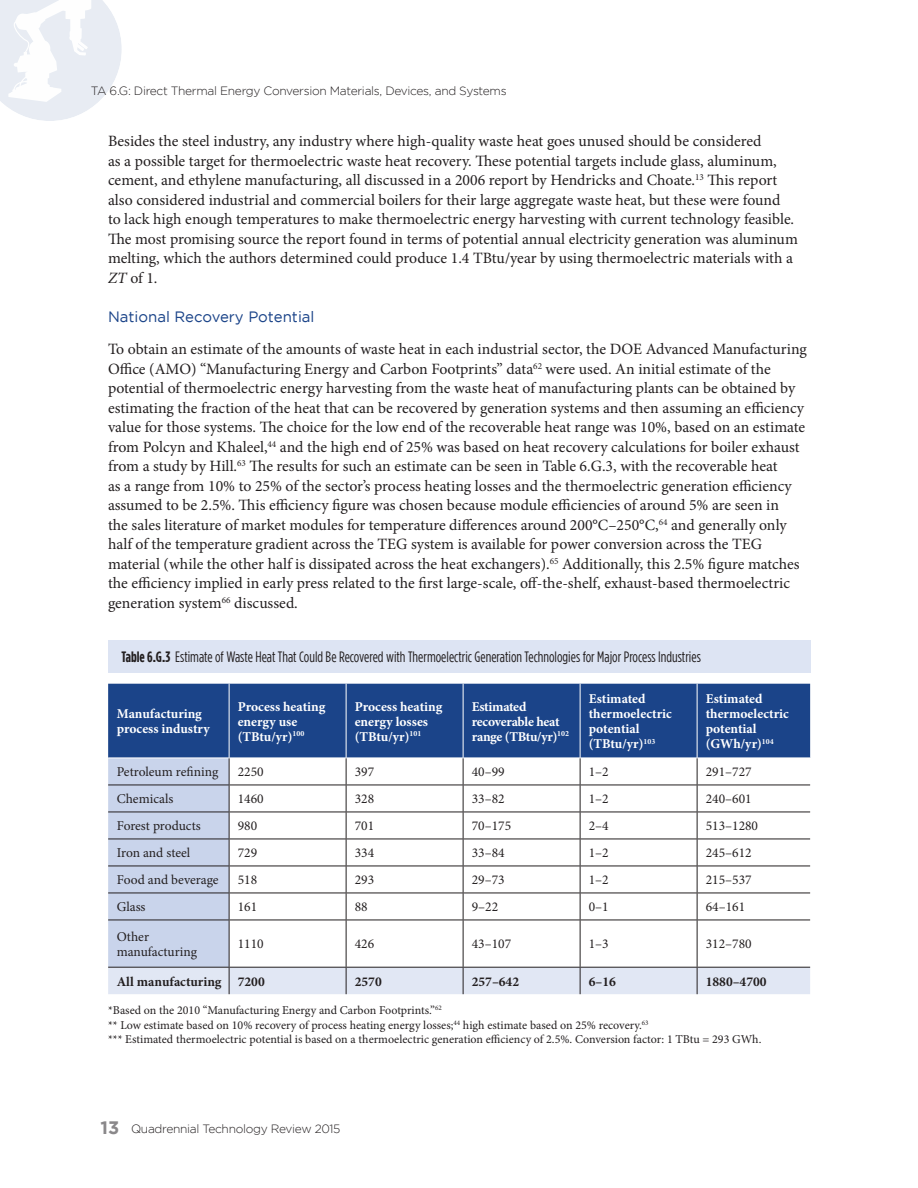
<style>
.page{position:relative;width:918px;height:1188px;background:#fff}
.page>*{position:absolute;margin:0;border:0;box-sizing:border-box;transform-origin:0 0}
.Body_Text{font:15.75px/19.5px "Minion Pro";color:#231f20}
.Figure_Text{font:15px "Gotham Condensed";color:#231f20}
.Header_Three{font:15px "Gotham";color:#1b4489}
.Table_-_body_text{font:13.5px/15px "Minion Pro";color:#231f20}
.Table_-_First_line{font:700 13.5px/15px "Minion Pro";color:#fff}
.Table_-_body_text-2{font:700 13.5px "Minion Pro";color:#231f20}
.Table_-_First_line-2{font:700 13.5px/15px "Minion Pro";letter-spacing:-.025em;color:#fff}
.Table_-_footers{font:12px "Minion Pro";color:#231f20}
.t1{font:300 12px "Gotham";letter-spacing:-.025em;color:#231f20}
.s1{font-style:italic}
.s2{font-weight:700}
.s3{font-weight:700;font-size:18px;color:#8a888a}
</style>
<div class="page">
<svg style="left:0;top:0;width:122px;height:121px"></svg>
<div style="left:108px;top:640px;width:702px;height:33px;background:#dde4f3"></div>
<div style="left:108px;top:684px;width:702px;height:74px;background:#1b4489"></div>
<hr style="left:229px;top:684px;width:1px;height:74px;background:#fff">
<hr style="left:346px;top:684px;width:1px;height:74px;background:#fff">
<hr style="left:463px;top:684px;width:1px;height:74px;background:#fff">
<hr style="left:580px;top:684px;width:1px;height:74px;background:#fff">
<hr style="left:697px;top:684px;width:1px;height:74px;background:#fff">
<svg style="left:108px;top:758px;width:702px;height:236px"></svg>
<p class="t1" style="left:91px;top:84px;width:417px">TA 6.G: Direct Thermal Energy Conversion Materials, Devices, and Systems</p>
<p class="Body_Text" style="left:108px;top:132px;width:691px">Besides the steel industry, any industry where high-quality waste heat goes unused should be considered<br>as a possible target for thermoelectric waste heat recovery. These potential targets include glass, aluminum, cement, and ethylene manufacturing, all discussed in a 2006 report by Hendricks and Choate.<sup>13</sup> This report also considered industrial and commercial boilers for their large aggregate waste heat, but these were found<br>to lack high enough temperatures to make thermoelectric energy harvesting with current technology feasible.<br>The most promising source the report found in terms of potential annual electricity generation was aluminum melting, which the authors determined could produce 1.4 TBtu/year by using thermoelectric materials with a <span class="s1">ZT</span> of 1.</p>
<p class="Header_Three" style="left:108px;top:309px;width:208px">National Recovery Potential</p>
<p class="Body_Text" style="left:108px;top:340px;width:700px">To obtain an estimate of the amounts of waste heat in each industrial sector, the DOE Advanced Manufacturing Office (AMO) “Manufacturing Energy and Carbon Footprints” data<sup>62</sup> were used. An initial estimate of the potential of thermoelectric energy harvesting from the waste heat of manufacturing plants can be obtained by estimating the fraction of the heat that can be recovered by generation systems and then assuming an efficiency value for those systems. The choice for the low end of the recoverable heat range was 10%, based on an estimate from Polcyn and Khaleel,<sup>44</sup> and the high end of 25% was based on heat recovery calculations for boiler exhaust from a study by Hill.<sup>63</sup> The results for such an estimate can be seen in Table 6.G.3, with the recoverable heat<br>as a range from 10% to 25% of the sector’s process heating losses and the thermoelectric generation efficiency assumed to be 2.5%. This efficiency figure was chosen because module efficiencies of around 5% are seen in<br>the sales literature of market modules for temperature differences around 200°C–250°C,<sup>64</sup> and generally only half of the temperature gradient across the TEG system is available for power conversion across the TEG material (while the other half is dissipated across the heat exchangers).<sup>65</sup> Additionally, this 2.5% figure matches the efficiency implied in early press related to the first large-scale, off-the-shelf, exhaust-based thermoelectric generation system<sup>66</sup> discussed.</p>
<p class="Figure_Text" style="left:122px;top:648px;width:581px"><span class="s2">Table 6.G.3</span> Estimate of Waste Heat That Could Be Recovered with Thermoelectric Generation Technologies for Major Process Industries</p>
<p class="Table_-_First_line" style="left:117px;top:706px;width:94px">Manufacturing process industry</p>
<p class="Table_-_First_line" style="left:238px;top:699px;width:89px">Process heating energy use (TBtu/yr)<sup>100</sup></p>
<p class="Table_-_First_line" style="left:355px;top:699px;width:89px">Process heating energy losses (TBtu/yr)<sup>101</sup></p>
<p class="Table_-_First_line-2" style="left:472px;top:699px;width:99px">Estimated recoverable heat range (TBtu/yr)<sup>102</sup></p>
<p class="Table_-_First_line" style="left:589px;top:691px;width:85px">Estimated thermoelectric potential (TBtu/yr)<sup>103</sup></p>
<p class="Table_-_First_line" style="left:706px;top:691px;width:85px">Estimated thermoelectric potential (GWh/yr)<sup>104</sup></p>
<p class="Table_-_body_text" style="left:117px;top:765px;width:103px">Petroleum refining</p>
<p class="Table_-_body_text" style="left:238px;top:765px;width:27px">2250</p>
<p class="Table_-_body_text" style="left:355px;top:765px;width:21px">397</p>
<p class="Table_-_body_text" style="left:472px;top:765px;width:34px">40–99</p>
<p class="Table_-_body_text" style="left:589px;top:765px;width:21px">1–2</p>
<p class="Table_-_body_text" style="left:706px;top:765px;width:47px">291–727</p>
<p class="Table_-_body_text" style="left:117px;top:792px;width:58px">Chemicals</p>
<p class="Table_-_body_text" style="left:238px;top:792px;width:27px">1460</p>
<p class="Table_-_body_text" style="left:355px;top:792px;width:21px">328</p>
<p class="Table_-_body_text" style="left:472px;top:792px;width:34px">33–82</p>
<p class="Table_-_body_text" style="left:589px;top:792px;width:21px">1–2</p>
<p class="Table_-_body_text" style="left:706px;top:792px;width:47px">240–601</p>
<p class="Table_-_body_text" style="left:117px;top:819px;width:86px">Forest products</p>
<p class="Table_-_body_text" style="left:238px;top:819px;width:21px">980</p>
<p class="Table_-_body_text" style="left:355px;top:819px;width:21px">701</p>
<p class="Table_-_body_text" style="left:472px;top:819px;width:41px">70–175</p>
<p class="Table_-_body_text" style="left:589px;top:819px;width:21px">2–4</p>
<p class="Table_-_body_text" style="left:706px;top:819px;width:54px">513–1280</p>
<p class="Table_-_body_text" style="left:117px;top:846px;width:75px">Iron and steel</p>
<p class="Table_-_body_text" style="left:238px;top:846px;width:21px">729</p>
<p class="Table_-_body_text" style="left:355px;top:846px;width:21px">334</p>
<p class="Table_-_body_text" style="left:472px;top:846px;width:34px">33–84</p>
<p class="Table_-_body_text" style="left:589px;top:846px;width:21px">1–2</p>
<p class="Table_-_body_text" style="left:706px;top:846px;width:47px">245–612</p>
<p class="Table_-_body_text" style="left:117px;top:873px;width:103px">Food and beverage</p>
<p class="Table_-_body_text" style="left:238px;top:873px;width:21px">518</p>
<p class="Table_-_body_text" style="left:355px;top:873px;width:21px">293</p>
<p class="Table_-_body_text" style="left:472px;top:873px;width:34px">29–73</p>
<p class="Table_-_body_text" style="left:589px;top:873px;width:21px">1–2</p>
<p class="Table_-_body_text" style="left:706px;top:873px;width:47px">215–537</p>
<p class="Table_-_body_text" style="left:117px;top:900px;width:30px">Glass</p>
<p class="Table_-_body_text" style="left:238px;top:900px;width:21px">161</p>
<p class="Table_-_body_text" style="left:355px;top:900px;width:14px">88</p>
<p class="Table_-_body_text" style="left:472px;top:900px;width:28px">9–22</p>
<p class="Table_-_body_text" style="left:589px;top:900px;width:21px">0–1</p>
<p class="Table_-_body_text" style="left:706px;top:900px;width:41px">64–161</p>
<p class="Table_-_body_text" style="left:117px;top:929px;width:82px">Other manufacturing</p>
<p class="Table_-_body_text" style="left:238px;top:937px;width:27px">1110</p>
<p class="Table_-_body_text" style="left:355px;top:937px;width:21px">426</p>
<p class="Table_-_body_text" style="left:472px;top:937px;width:41px">43–107</p>
<p class="Table_-_body_text" style="left:589px;top:937px;width:21px">1–3</p>
<p class="Table_-_body_text" style="left:706px;top:937px;width:47px">312–780</p>
<p class="Table_-_body_text-2" style="left:117px;top:972px;width:106px">All manufacturing</p>
<p class="Table_-_body_text-2" style="left:238px;top:972px;width:28px">7200</p>
<p class="Table_-_body_text-2" style="left:355px;top:972px;width:28px">2570</p>
<p class="Table_-_body_text-2" style="left:472px;top:972px;width:49px">257–642</p>
<p class="Table_-_body_text-2" style="left:589px;top:972px;width:29px">6–16</p>
<p class="Table_-_body_text-2" style="left:706px;top:972px;width:62px">1880–4700</p>
<p class="Table_-_footers" style="left:108px;top:1002px;width:335px">*Based on the 2010 “Manufacturing Energy and Carbon Footprints.”<sup>62</sup></p>
<p class="Table_-_footers" style="left:108px;top:1017px;width:542px">** Low estimate based on 10% recovery of process heating energy losses;<sup>44</sup> high estimate based on 25% recovery.<sup>63</sup></p>
<p class="Table_-_footers" style="left:108px;top:1031px;width:655px">*** Estimated thermoelectric potential is based on a thermoelectric generation efficiency of 2.5%. Conversion factor: 1 TBtu = 293 GWh.</p>
<p class="t1" style="left:101px;top:1122px;width:242px"><span class="s3">13</span> Quadrennial Technology Review 2015</p>
</div>
